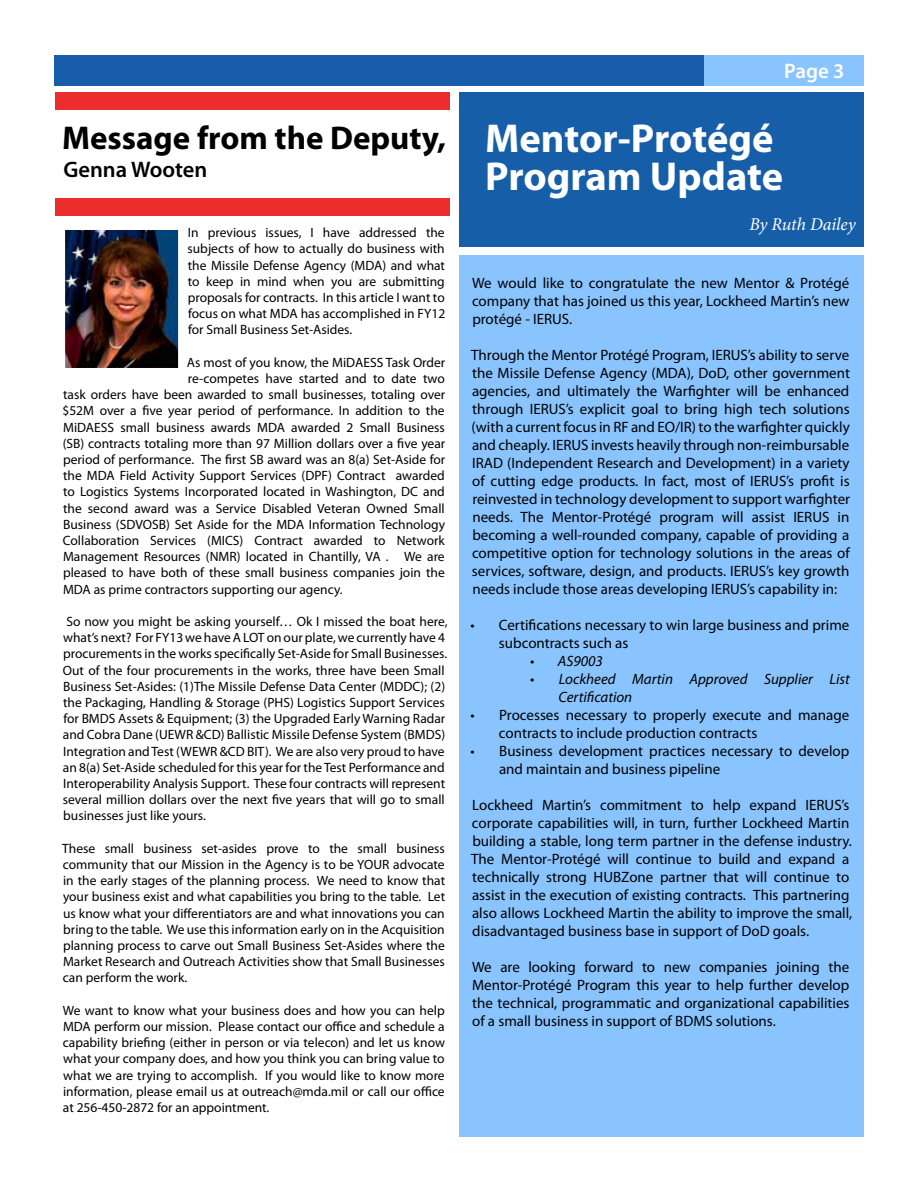
<style>
.page{position:relative;width:918px;height:1188px;background:#fff}
.page>*{position:absolute;margin:0;border:0;box-sizing:border-box;transform-origin:0 0}
.t1{font:700 40.5px/37.5px "Myriad Pro";color:#fff}
.t2{font:700 33px "Myriad Pro";color:#000}
.t3{font:600 22.5px "Myriad Pro";color:#000}
.t4{font:600 21px "Myriad Pro";color:#fff}
.t5{font:italic 18px "Minion Pro";letter-spacing:-.01em;color:#fff}
.t6{font:15px/18px "Myriad Pro";color:#000}
.t7{font:italic 15px/18px "Myriad Pro";color:#000}
.t8{font:13.5px/16.2px "Myriad Pro";color:#000;text-align:justify}
</style>
<div class="page">
<div style="left:54px;top:55px;width:810px;height:31px;background:#175dab"></div>
<div style="left:704px;top:55px;width:160px;height:31px;background:#89c4ff"></div>
<div style="left:459px;top:256px;width:405px;height:881px;background:#89c4ff"></div>
<img style="left:66px;top:231px;width:111px;height:136px">
<div style="left:56px;top:221px;width:131px;height:156px;border:9px solid #fff"></div>
<div style="left:55px;top:92px;width:394px;height:18px;background:#eb2d2e"></div>
<div style="left:56px;top:198px;width:394px;height:18px;background:#eb2d2e"></div>
<div style="left:459px;top:92px;width:405px;height:155px;background:#175ea8"></div>
<h2 class="t2" style="left:62px;top:117px;width:385px">Message from the Deputy,</h2>
<h3 class="t3" style="left:63px;top:155px;width:146px">Genna Wooten</h3>
<p class="t8" style="left:188px;top:224px;width:259px">In previous issues, I have addressed the subjects of how to actually do business with the Missile Defense Agency (MDA) and what to keep in mind when you are submitting proposals for contracts. In this article I want to focus on what MDA has accomplished in FY12 for Small Business Set-Asides.</p>
<p class="t8" style="left:187px;top:354px;width:260px">As most of you know, the MiDAESS Task Order</p>
<p class="t8" style="left:188px;top:370px;width:259px">re-competes have started and to date two</p>
<p class="t8" style="left:63px;top:386px;width:384px">task orders have been awarded to small businesses, totaling over</p>
<p class="t8" style="left:62px;top:403px;width:384px">$52M over a five year period of performance. In addition to the</p>
<p class="t8" style="left:63px;top:419px;width:383px">MiDAESS small business awards MDA awarded 2 Small Business</p>
<p class="t8" style="left:63px;top:435px;width:384px">(SB) contracts totaling more than 97 Million dollars over a five year</p>
<p class="t8" style="left:63px;top:451px;width:384px">period of performance. The first SB award was an 8(a) Set-Aside for</p>
<p class="t8" style="left:63px;top:467px;width:383px">the MDA Field Activity Support Services (DPF) Contract awarded</p>
<p class="t8" style="left:63px;top:484px;width:383px">to Logistics Systems Incorporated located in Washington, DC and</p>
<p class="t8" style="left:63px;top:500px;width:383px">the second award was a Service Disabled Veteran Owned Small</p>
<p class="t8" style="left:63px;top:516px;width:383px">Business (SDVOSB) Set Aside for the MDA Information Technology</p>
<p class="t8" style="left:63px;top:532px;width:384px">Collaboration Services (MICS) Contract awarded to Network</p>
<p class="t8" style="left:63px;top:548px;width:383px">Management Resources (NMR) located in Chantilly, VA . We are</p>
<p class="t8" style="left:63px;top:565px;width:383px">pleased to have both of these small business companies join the</p>
<p class="t8" style="left:63px;top:581px;width:281px">MDA as prime contractors supporting our agency.</p>
<p class="t8" style="left:63px;top:613px;width:386px;text-align:left">So now you might be asking yourself… Ok I missed the boat here, what’s next? For FY13 we have A LOT on our plate, we currently have 4 procurements in the works specifically Set-Aside for Small Businesses.<br>Out of the four procurements in the works, three have been Small Business Set-Asides: (1)The Missile Defense Data Center (MDDC); (2) the Packaging, Handling &amp; Storage (PHS) Logistics Support Services for BMDS Assets &amp; Equipment; (3) the Upgraded Early Warning Radar and Cobra Dane (UEWR &amp;CD) Ballistic Missile Defense System (BMDS)<br>Integration and Test (WEWR &amp;CD BIT). We are also very proud to have an 8(a) Set-Aside scheduled for this year for the Test Performance and Interoperability Analysis Support. These four contracts will represent several million dollars over the next five years that will go to small businesses just like yours.</p>
<p class="t8" style="left:62px;top:840px;width:384px">These small business set-asides prove to the small business community that our Mission in the Agency is to be YOUR advocate in the early stages of the planning process. We need to know that your business exist and what capabilities you bring to the table. Let us know what your differentiators are and what innovations you can bring to the table. We use this information early on in the Acquisition planning process to carve out Small Business Set-Asides where the Market Research and Outreach Activities show that Small Businesses can perform the work.</p>
<p class="t8" style="left:63px;top:1002px;width:384px">We want to know what your business does and how you can help MDA perform our mission. Please contact our office and schedule a capability briefing (either in person or via telecon) and let us know what your company does, and how you think you can bring value to what we are trying to accomplish. If you would like to know more information, please email us at outreach@mda.mil or call our office at 256-450-2872 for an appointment.</p>
<h3 class="t4" style="left:784px;top:58px;width:62px">Page 3</h3>
<h1 class="t1" style="left:485px;top:119px;width:299px">Mentor-Protégé<br>Program Update</h1>
<h3 class="t5" style="left:749px;top:212px;width:108px">By Ruth Dailey</h3>
<p class="t6" style="left:472px;top:274px;width:379px;text-align:justify">We would like to congratulate the new Mentor &amp; Protégé company that has joined us this year, Lockheed Martin’s new protégé - IERUS.</p>
<p class="t6" style="left:471px;top:346px;width:380px;text-align:justify">Through the Mentor Protégé Program, IERUS’s ability to serve the Missile Defense Agency (MDA), DoD, other government agencies, and ultimately the Warfighter will be enhanced through IERUS’s explicit goal to bring high tech solutions (with a current focus in RF and EO/IR) to the warfighter quickly and cheaply. IERUS invests heavily through non-reimbursable IRAD (Independent Research and Development) in a variety of cutting edge products. In fact, most of IERUS’s profit is reinvested in technology development to support warfighter needs. The Mentor-Protégé program will assist IERUS in becoming a well-rounded company, capable of providing a competitive option for technology solutions in the areas of services, software, design, and products. IERUS’s key growth needs include those areas developing IERUS’s capability in:</p>
<p class="t6" style="left:499px;top:616px;width:352px;text-indent:-28px">• Certifications necessary to win large business and prime subcontracts such as</p>
<p class="t7" style="left:530px;top:652px;width:74px">• AS9003</p>
<p class="t7" style="left:559px;top:670px;width:293px;text-indent:-28px">• Lockheed Martin Approved Supplier List<br>Certification</p>
<p class="t6" style="left:499px;top:706px;width:352px;text-indent:-29px">• Processes necessary to properly execute and manage contracts to include production contracts</p>
<p class="t6" style="left:499px;top:742px;width:352px;text-indent:-29px">• Business development practices necessary to develop and maintain and business pipeline</p>
<p class="t6" style="left:471px;top:796px;width:383px">Lockheed Martin’s commitment to help expand IERUS’s corporate capabilities will, in turn, further Lockheed Martin building a stable, long term partner in the defense industry.<br>The Mentor-Protégé will continue to build and expand a technically strong HUBZone partner that will continue to assist in the execution of existing contracts. This partnering also allows Lockheed Martin the ability to improve the small, disadvantaged business base in support of DoD goals.</p>
<p class="t6" style="left:472px;top:958px;width:379px;text-align:justify">We are looking forward to new companies joining the Mentor-Protégé Program this year to help further develop the technical, programmatic and organizational capabilities of a small business in support of BDMS solutions.</p>
</div>
